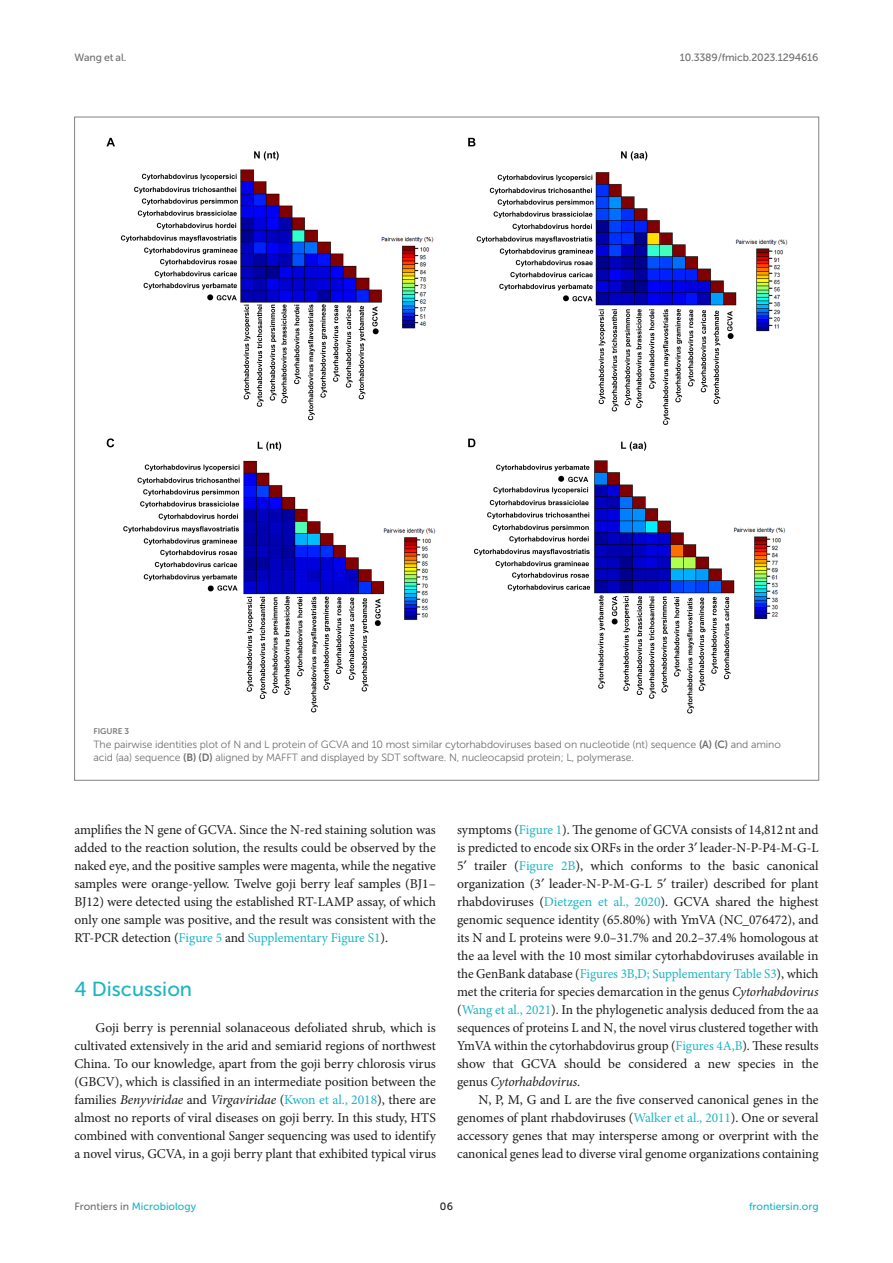
<style>
.page{position:relative;width:893px;height:1263px;background:#fff}
.page>*{position:absolute;margin:0;border:0;box-sizing:border-box;transform-origin:0 0}
.HEAD_1{font:20.25px "Museo Sans 500";color:#1db5c3}
.TEXT_FLUSH{font:13.5px/18px "Minion Pro";letter-spacing:-.005em;color:#1b1c1b;text-align:justify}
.TEXT{font:13.5px/18px "Minion Pro";letter-spacing:-.005em;color:#1b1c1b;text-align:justify}
.FIG_LEG{font:10.5px/13.5px "Museo Sans 300";letter-spacing:-.01em;color:#706f70}
.t1{font:10.5px "Museo Sans 500";color:#1db5c3}
.t2{font:10.5px "Museo Sans 500";letter-spacing:-.015em;color:#706f70}
.t3{font:10.5px "Museo Sans 500";color:#1b1c1b}
.FIG_HD{font:8.25px "Museo Sans 700";letter-spacing:-.01em;color:#7e7f7f}
.s1{font-family:"Museo Sans 700"}
.s2{color:#1db5c3}
.s3{font-style:italic}
.s4{font-family:"Gentium Plus"}
.s5{color:#706f70}
</style>
<div class="page">
<img style="left:106px;top:137px;width:682px;height:577px">
<p class="t2" style="left:74px;top:51px;width:53px">Wang et al.</p>
<p class="t2" style="left:680px;top:51px;width:140px">10.3389/fmicb.2023.1294616</p>
<p class="FIG_HD" style="left:94px;top:727px;width:37px">FIGURE 3</p>
<p class="FIG_LEG" style="left:94px;top:737px;width:689px">The pairwise identities plot of N and L protein of GCVA and 10 most similar cytorhabdoviruses based on nucleotide (nt) sequence <span class="s1">(A) (C)</span> and amino acid (aa) sequence <span class="s1">(B) (D)</span> aligned by MAFFT and displayed by SDT software. N, nucleocapsid protein; L, polymerase.</p>
<p class="TEXT_FLUSH" style="left:74px;top:821px;width:363px">amplifies the N gene of GCVA. Since the N-red staining solution was added to the reaction solution, the results could be observed by the naked eye, and the positive samples were magenta, while the negative samples were orange-yellow. Twelve goji berry leaf samples (BJ1– BJ12) were detected using the established RT-LAMP assay, of which only one sample was positive, and the result was consistent with the RT-PCR detection (<span class="s2">Figure 5</span> and <span class="s2">Supplementary Figure S1</span>).</p>
<p class="HEAD_1" style="left:74px;top:978px;width:119px">4 Discussion</p>
<p class="TEXT_FLUSH" style="left:74px;top:1019px;width:363px;text-indent:21px">Goji berry is perennial solanaceous defoliated shrub, which is cultivated extensively in the arid and semiarid regions of northwest China. To our knowledge, apart from the goji berry chlorosis virus (GBCV), which is classified in an intermediate position between the families <span class="s3">Benyviridae</span> and <span class="s3">Virgaviridae</span> (<span class="s2">Kwon et al., 2018</span>), there are almost no reports of viral diseases on goji berry. In this study, HTS combined with conventional Sanger sequencing was used to identify a novel virus, GCVA, in a goji berry plant that exhibited typical virus</p>
<p class="TEXT_FLUSH" style="left:457px;top:821px;width:363px">symptoms (<span class="s2">Figure 1</span>). The genome of GCVA consists of 14,812nt and is predicted to encode six ORFs in the order 3<span class="s4">′</span> leader-N-P-P4-M-G-L 5<span class="s4">′</span> trailer (<span class="s2">Figure 2B</span>), which conforms to the basic canonical organization (3<span class="s4">′</span> leader-N-P-M-G-L 5<span class="s4">′</span> trailer) described for plant rhabdoviruses (<span class="s2">Dietzgen et al., 2020</span>). GCVA shared the highest genomic sequence identity (65.80%) with YmVA (NC_076472), and its N and L proteins were 9.0–31.7% and 20.2–37.4% homologous at the aa level with the 10 most similar cytorhabdoviruses available in the GenBank database (<span class="s2">Figures 3B,D; Supplementary Table S3</span>), which met the criteria for species demarcation in the genus <span class="s3">Cytorhabdovirus </span>(<span class="s2">Wang et al., 2021</span>). In the phylogenetic analysis deduced from the aa sequences of proteins L and N, the novel virus clustered together with YmVA within the cytorhabdovirus group (<span class="s2">Figures 4A,B</span>). These results show that GCVA should be considered a new species in the genus <span class="s3">Cytorhabdovirus</span>.</p>
<p class="TEXT" style="left:457px;top:1091px;width:363px;text-indent:21px">N, P, M, G and L are the five conserved canonical genes in the genomes of plant rhabdoviruses (<span class="s2">Walker et al., 2011</span>). One or several accessory genes that may intersperse among or overprint with the canonical genes lead to diverse viral genome organizations containing</p>
<p class="t1" style="left:74px;top:1200px;width:123px"><span class="s5">Frontiers in</span> Microbiology</p>
<p class="t3" style="left:440px;top:1200px;width:15px">06</p>
<p class="t1" style="left:749px;top:1200px;width:71px">frontiersin.org</p>
</div>
